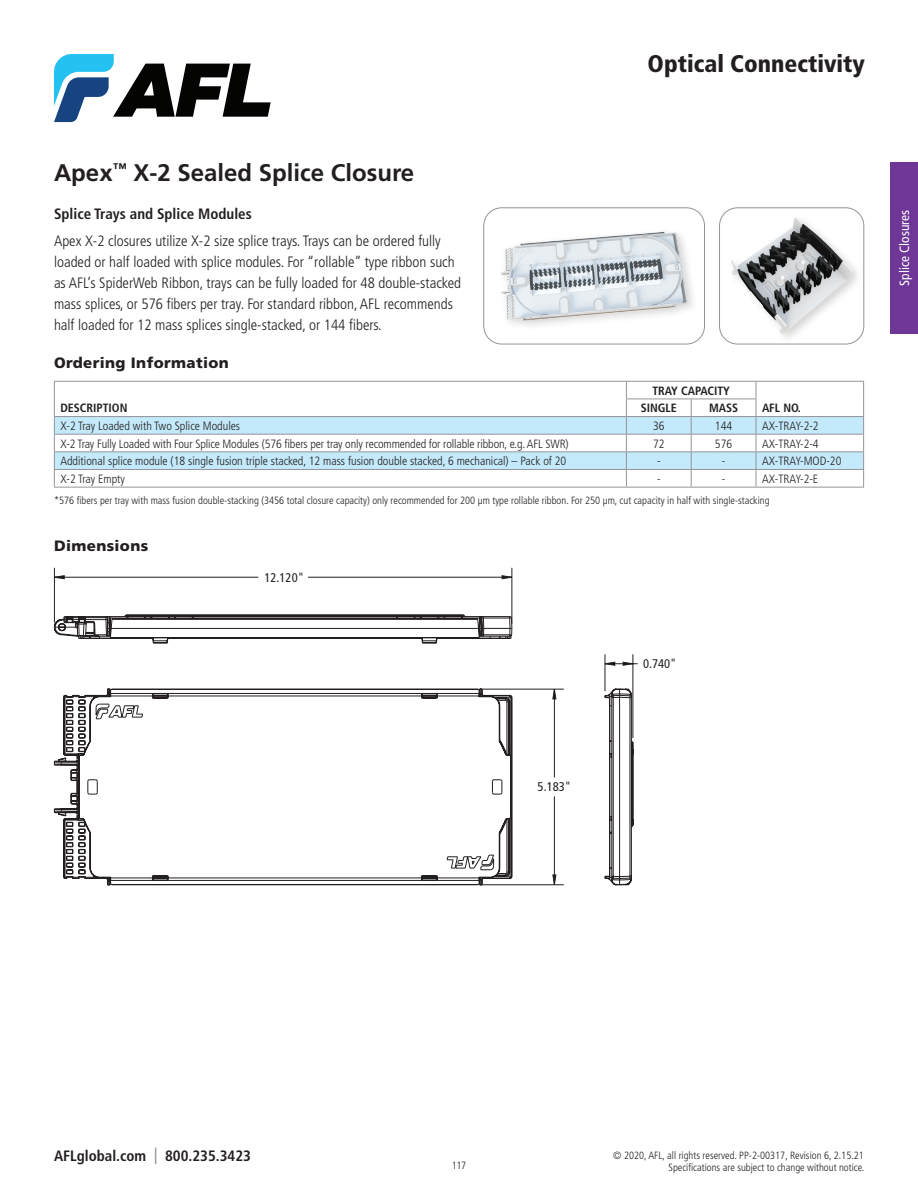
<style>
.page{position:relative;width:918px;height:1188px;background:#fff}
.page>*{position:absolute;margin:0;border:0;box-sizing:border-box;transform-origin:0 0}
.FPP_Product_Title{font:700 24px "Frutiger LT Std";color:#231f20}
.t1{font:900 condensed 24px "Frutiger LT Std";color:#231f20}
.FPP_Body_Text{font:300 condensed 15px/21px "Frutiger LT Std";color:#231f20}
.FPP_Body_Text-2{font:700 condensed 15px "Frutiger LT Std";color:#231f20}
.FPP_Subhead{font:900 15px "Frutiger LT Std";letter-spacing:.025em;color:#231f20}
.t2{font:condensed 13.5px "Frutiger LT Std";color:#fff}
.t3{font:condensed 12.6px "Frutiger LT Std";color:#231f20}
.FPP_Table_Body_Text{font:300 condensed 12px "Frutiger LT Std";color:#231f20}
.FPP_Table_Header{font:700 condensed 12px "Frutiger LT Std";color:#231f20}
.t4{font:300 condensed 10.5px/12px "Frutiger LT Std";color:#231f20;text-align:right}
.s1{font-size:16.5px;color:#939598}
</style>
<div class="page">
<div style="left:890px;top:162px;width:28px;height:172px;background:#6e3696"></div>
<svg style="left:54px;top:54px;width:217px;height:68px"></svg>
<img style="left:501px;top:231px;width:192px;height:92px">
<div style="left:484px;top:208px;width:221px;height:136px;border:1px solid #939598;border-radius:18px"></div>
<hr style="left:54px;top:381px;width:572px;height:1px;background:#939598">
<hr style="left:626px;top:381px;width:65px;height:1px;background:#939598">
<hr style="left:691px;top:381px;width:65px;height:1px;background:#939598">
<hr style="left:756px;top:381px;width:108px;height:1px;background:#939598">
<hr style="left:54px;top:487px;width:572px;height:1px;background:#939598">
<hr style="left:626px;top:487px;width:65px;height:1px;background:#939598">
<hr style="left:691px;top:487px;width:65px;height:1px;background:#939598">
<hr style="left:756px;top:487px;width:108px;height:1px;background:#939598">
<svg style="left:54px;top:382px;width:810px;height:105px"></svg>
<hr style="left:756px;top:469px;width:108px;height:1px;background:#939598">
<img style="left:731px;top:218px;width:126px;height:120px">
<div style="left:719px;top:208px;width:145px;height:136px;border:1px solid #939598;border-radius:18px"></div>
<svg style="left:53px;top:568px;width:585px;height:317px"></svg>
<p class="FPP_Product_Title" style="left:54px;top:158px;width:362px">Apex<sup>™</sup> X-2 Sealed Splice Closure</p>
<p class="FPP_Body_Text-2" style="left:54px;top:205px;width:199px">Splice Trays and Splice Modules</p>
<p class="FPP_Body_Text" style="left:54px;top:231px;width:409px">Apex X-2 closures utilize X-2 size splice trays. Trays can be ordered fully loaded or half loaded with splice modules. For “rollable” type ribbon such as AFL’s SpiderWeb Ribbon, trays can be fully loaded for 48 double-stacked mass splices, or 576 fibers per tray. For standard ribbon, AFL recommends half loaded for 12 mass splices single-stacked, or 144 fibers.</p>
<p class="FPP_Subhead" style="left:54px;top:354px;width:176px">Ordering Information</p>
<p class="FPP_Table_Header" style="left:60px;top:401px;width:69px">DESCRIPTION</p>
<h1 class="t1" style="left:648px;top:49px;width:219px">Optical Connectivity</h1>
<p class="FPP_Table_Header" style="left:652px;top:383px;width:79px">TRAY CAPACITY</p>
<p class="FPP_Table_Header" style="left:641px;top:401px;width:38px">SINGLE</p>
<p class="FPP_Table_Header" style="left:709px;top:401px;width:31px">MASS</p>
<p class="FPP_Table_Header" style="left:762px;top:401px;width:41px">AFL NO.</p>
<p class="FPP_Table_Body_Text" style="left:60px;top:419px;width:181px">X-2 Tray Loaded with Two Splice Modules</p>
<p class="FPP_Table_Body_Text" style="left:653px;top:419px;width:13px">36</p>
<p class="FPP_Table_Body_Text" style="left:715px;top:419px;width:19px">144</p>
<p class="FPP_Table_Body_Text" style="left:762px;top:419px;width:58px">AX-TRAY-2-2</p>
<p class="FPP_Table_Body_Text" style="left:60px;top:437px;width:510px">X-2 Tray Fully Loaded with Four Splice Modules (576 fibers per tray only recommended for rollable ribbon, e.g. AFL SWR)</p>
<p class="FPP_Table_Body_Text" style="left:653px;top:437px;width:13px">72</p>
<p class="FPP_Table_Body_Text" style="left:715px;top:437px;width:19px">576</p>
<p class="FPP_Table_Body_Text" style="left:762px;top:437px;width:58px">AX-TRAY-2-4</p>
<p class="FPP_Table_Body_Text" style="left:60px;top:454px;width:508px">Additional splice module (18 single fusion triple stacked, 12 mass fusion double stacked, 6 mechanical) – Pack of 20</p>
<p class="FPP_Table_Body_Text" style="left:657px;top:454px;width:5px">-</p>
<p class="FPP_Table_Body_Text" style="left:722px;top:454px;width:5px">-</p>
<p class="FPP_Table_Body_Text" style="left:762px;top:454px;width:81px">AX-TRAY-MOD-20</p>
<p class="FPP_Table_Body_Text" style="left:60px;top:472px;width:66px">X-2 Tray Empty</p>
<p class="FPP_Table_Body_Text" style="left:657px;top:472px;width:5px">-</p>
<p class="FPP_Table_Body_Text" style="left:722px;top:472px;width:5px">-</p>
<p class="FPP_Table_Body_Text" style="left:762px;top:472px;width:58px">AX-TRAY-2-E</p>
<p class="t4" style="left:54px;top:495px;width:717px">*576 fibers per tray with mass fusion double-stacking (3456 total closure capacity) only recommended for 200 µm type rollable ribbon. For 250 µm, cut capacity in half with single-stacking</p>
<p class="FPP_Subhead" style="left:54px;top:537px;width:96px">Dimensions</p>
<p class="t3" style="left:265px;top:570px;width:41px">12.120"</p>
<p class="t3" style="left:643px;top:657px;width:35px">0.740"</p>
<p class="t2" style="left:897px;top:286px;width:78px;rotate:-90deg">Splice Closures</p>
<p class="t3" style="left:538px;top:780px;width:35px">5.183"</p>
<p class="FPP_Body_Text-2" style="left:54px;top:1147px;width:198px">AFLglobal.com <span class="s1">|</span> 800.235.3423</p>
<p class="t4" style="left:452px;top:1159px;width:16px">117</p>
<p class="t4" style="left:613px;top:1150px;width:253px">© 2020, AFL, all rights reserved. PP-2-00317, Revision 6, 2.15.21<br>Specifications are subject to change without notice.</p>
</div>
